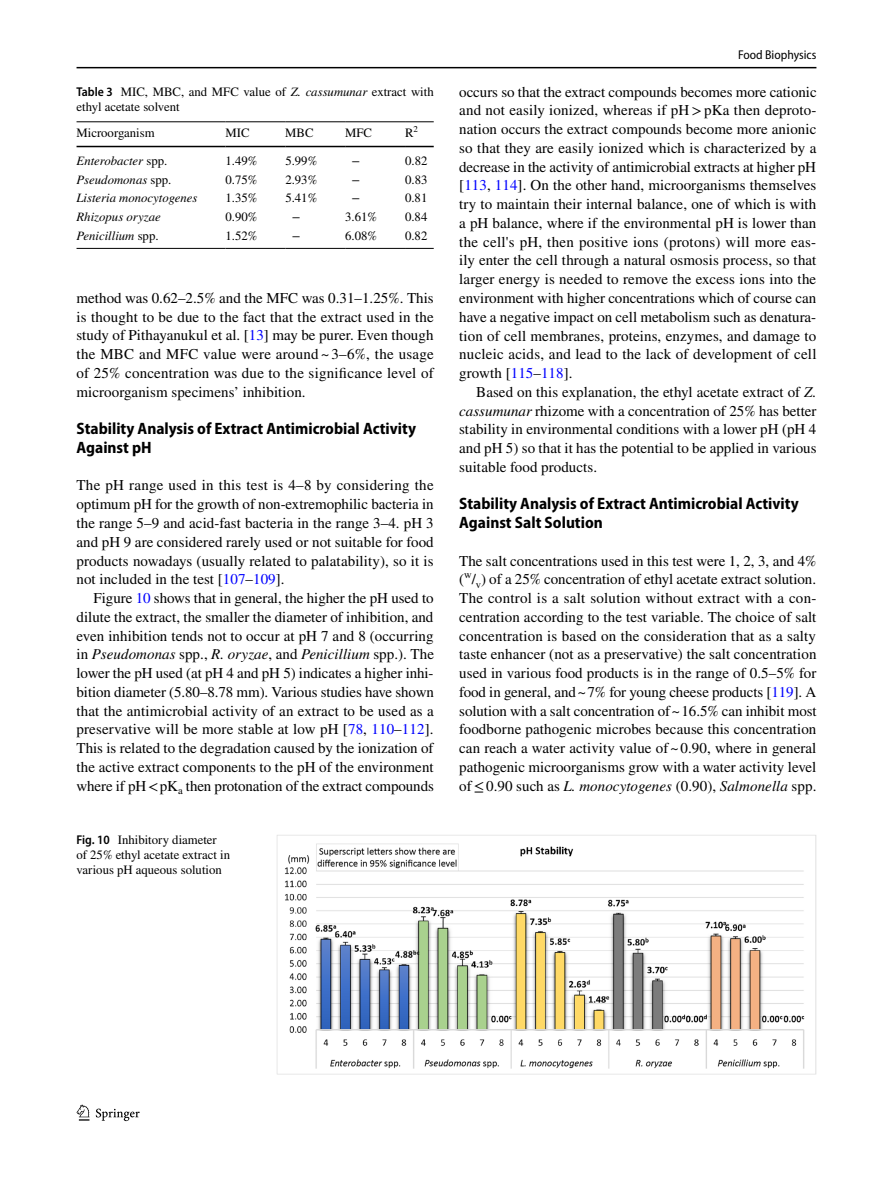
<style>
.page{position:relative;width:893px;height:1187px;background:#fff}
.page>*{position:absolute;margin:0;border:0;box-sizing:border-box;transform-origin:0 0}
.t1{font:700 semi-condensed 16.5px/18.8px "Myriad Pro";color:#000}
.t2{font:15px/18.8px "STIX";letter-spacing:.005em;color:#000;text-align:justify}
.t3{font:12.75px/15px "STIX";color:#000}
.t4{font:italic 12.75px "STIX";color:#000}
.t5{font:semi-condensed 12.75px "Myriad Pro";color:#000}
.s1{font-family:"Myriad Pro";font-weight:600;font-stretch:semi-condensed}
.s2{font-style:italic}
.s3{font-style:normal}
.s4{color:#00f}
</style>
<div class="page">
<hr style="left:77px;top:67px;width:739px;height:1px;background:#000">
<svg style="left:77px;top:1104px;width:12px;height:16px"></svg>
<svg style="left:96px;top:1108px;width:44px;height:12px"></svg>
<hr style="left:77px;top:121px;width:148px;height:1px;background:#000">
<hr style="left:77px;top:146px;width:148px;height:1px;background:#000">
<hr style="left:225px;top:121px;width:60px;height:1px;background:#000">
<hr style="left:225px;top:146px;width:60px;height:1px;background:#000">
<hr style="left:285px;top:121px;width:60px;height:1px;background:#000">
<hr style="left:285px;top:146px;width:60px;height:1px;background:#000">
<hr style="left:345px;top:121px;width:60px;height:1px;background:#000">
<hr style="left:345px;top:146px;width:60px;height:1px;background:#000">
<svg style="left:405px;top:121px;width:29px;height:1px"></svg>
<svg style="left:405px;top:146px;width:29px;height:1px"></svg>
<hr style="left:77px;top:248px;width:148px;height:1px;background:#000">
<hr style="left:225px;top:248px;width:60px;height:1px;background:#000">
<hr style="left:285px;top:248px;width:60px;height:1px;background:#000">
<hr style="left:345px;top:248px;width:60px;height:1px;background:#000">
<svg style="left:405px;top:248px;width:29px;height:1px"></svg>
<img style="left:277px;top:835px;width:539px;height:238px">
<p class="t3" style="left:77px;top:85px;width:359px"><span class="s1">Table 3</span> MIC, MBC, and MFC value of <span class="s2">Z. cassumunar</span> extract with ethyl acetate solvent</p>
<p class="t3" style="left:77px;top:126px;width:80px">Microorganism</p>
<p class="t3" style="left:225px;top:126px;width:26px">MIC</p>
<p class="t3" style="left:285px;top:126px;width:30px">MBC</p>
<p class="t3" style="left:345px;top:126px;width:28px">MFC</p>
<p class="t3" style="left:405px;top:126px;width:14px">R<sup>2</sup></p>
<p class="t4" style="left:77px;top:152px;width:92px">Enterobacter <span class="s3">spp.</span></p>
<p class="t3" style="left:225px;top:154px;width:33px">1.49%</p>
<p class="t3" style="left:285px;top:154px;width:33px">5.99%</p>
<p class="t3" style="left:352px;top:154px;width:10px">−</p>
<p class="t3" style="left:405px;top:154px;width:24px">0.82</p>
<p class="t4" style="left:77px;top:170px;width:96px">Pseudomonas <span class="s3">spp.</span></p>
<p class="t3" style="left:225px;top:173px;width:33px">0.75%</p>
<p class="t3" style="left:285px;top:173px;width:33px">2.93%</p>
<p class="t3" style="left:352px;top:173px;width:10px">−</p>
<p class="t3" style="left:405px;top:173px;width:24px">0.83</p>
<p class="t4" style="left:77px;top:189px;width:122px">Listeria monocytogenes</p>
<p class="t3" style="left:225px;top:191px;width:33px">1.35%</p>
<p class="t3" style="left:285px;top:191px;width:33px">5.41%</p>
<p class="t3" style="left:352px;top:191px;width:10px">−</p>
<p class="t3" style="left:405px;top:191px;width:24px">0.81</p>
<p class="t4" style="left:76px;top:208px;width:86px">Rhizopus oryzae</p>
<p class="t3" style="left:225px;top:210px;width:33px">0.90%</p>
<p class="t3" style="left:292px;top:210px;width:10px">−</p>
<p class="t3" style="left:345px;top:210px;width:33px">3.61%</p>
<p class="t3" style="left:405px;top:210px;width:24px">0.84</p>
<p class="t4" style="left:76px;top:227px;width:84px">Penicillium <span class="s3">spp.</span></p>
<p class="t3" style="left:225px;top:229px;width:33px">1.52%</p>
<p class="t3" style="left:292px;top:229px;width:10px">−</p>
<p class="t3" style="left:345px;top:229px;width:33px">6.08%</p>
<p class="t3" style="left:405px;top:229px;width:24px">0.82</p>
<p class="t2" style="left:77px;top:289px;width:359px">method was 0.62–2.5% and the MFC was 0.31–1.25%. This is thought to be due to the fact that the extract used in the study of Pithayanukul et al. [<span class="s4">13</span>] may be purer. Even though the MBC and MFC value were around ~ 3–6%, the usage of 25% concentration was due to the significance level of microorganism specimens’ inhibition.</p>
<p class="t1" style="left:77px;top:419px;width:341px">Stability Analysis of Extract Antimicrobial Activity<br>Against pH</p>
<p class="t2" style="left:77px;top:477px;width:359px">The pH range used in this test is 4–8 by considering the optimum pH for the growth of non-extremophilic bacteria in the range 5–9 and acid-fast bacteria in the range 3–4. pH 3 and pH 9 are considered rarely used or not suitable for food products nowadays (usually related to palatability), so it is not included in the test [<span class="s4">107</span>–<span class="s4">109</span>].</p>
<p class="t2" style="left:77px;top:589px;width:359px;text-indent:17px">Figure <span class="s4">10</span> shows that in general, the higher the pH used to dilute the extract, the smaller the diameter of inhibition, and even inhibition tends not to occur at pH 7 and 8 (occurring in <span class="s2">Pseudomonas</span> spp., <span class="s2">R. oryzae</span>, and <span class="s2">Penicillium</span> spp.). The lower the pH used (at pH 4 and pH 5) indicates a higher inhi&shy;bition diameter (5.80–8.78 mm). Various studies have shown that the antimicrobial activity of an extract to be used as a preservative will be more stable at low pH [<span class="s4">78</span>, <span class="s4">110</span>–<span class="s4">112</span>].<br>This is related to the degradation caused by the ionization of the active extract components to the pH of the environment where if pH&lt; -pK<sub>a</sub> then protonation of the extract compounds</p>
<p class="t3" style="left:76px;top:832px;width:155px"><span class="s1">Fig. 10</span> Inhibitory diameter of 25% ethyl acetate extract in various pH aqueous solution</p>
<p class="t5" style="left:738px;top:48px;width:80px">Food Biophysics</p>
<p class="t2" style="left:459px;top:83px;width:359px">occurs so that the extract compounds becomes more cationic and not easily ionized, whereas if pH &gt;pKa then deproto&shy;nation occurs the extract compounds become more anionic so that they are easily ionized which is characterized by a decrease in the activity of antimicrobial extracts at higher pH [<span class="s4">113</span>, <span class="s4">114</span>]. On the other hand, microorganisms themselves try to maintain their internal balance, one of which is with a pH balance, where if the environmental pH is lower than the cell's pH, then positive ions (protons) will more eas&shy;ily enter the cell through a natural osmosis process, so that larger energy is needed to remove the excess ions into the environment with higher concentrations which of course can have a negative impact on cell metabolism such as denatura&shy;tion of cell membranes, proteins, enzymes, and damage to nucleic acids, and lead to the lack of development of cell growth [<span class="s4">115</span>–<span class="s4">118</span>].</p>
<p class="t2" style="left:459px;top:383px;width:359px;text-indent:17px">Based on this explanation, the ethyl acetate extract of <span class="s2">Z. cassumunar</span> rhizome with a concentration of 25% has better stability in environmental conditions with a lower pH (pH 4 and pH 5) so that it has the potential to be applied in various suitable food products.</p>
<p class="t1" style="left:459px;top:494px;width:341px">Stability Analysis of Extract Antimicrobial Activity<br>Against Salt Solution</p>
<p class="t2" style="left:459px;top:552px;width:359px">The salt concentrations used in this test were 1, 2, 3, and 4% (<sup>w</sup>/<sub>v</sub>) of a 25% concentration of ethyl acetate extract solution.<br>The control is a salt solution without extract with a con&shy;centration according to the test variable. The choice of salt concentration is based on the consideration that as a salty taste enhancer (not as a preservative) the salt concentration used in various food products is in the range of 0.5–5% for food in general, and~7% for young cheese products [<span class="s4">119</span>]. A solution with a salt concentration of~16.5% can inhibit most foodborne pathogenic microbes because this concentration can reach a water activity value of~0.90, where in general pathogenic microorganisms grow with a water activity level of≤0.90 such as <span class="s2">L. monocytogenes</span> (0.90), <span class="s2">Salmonella</span> spp.</p>
</div>
